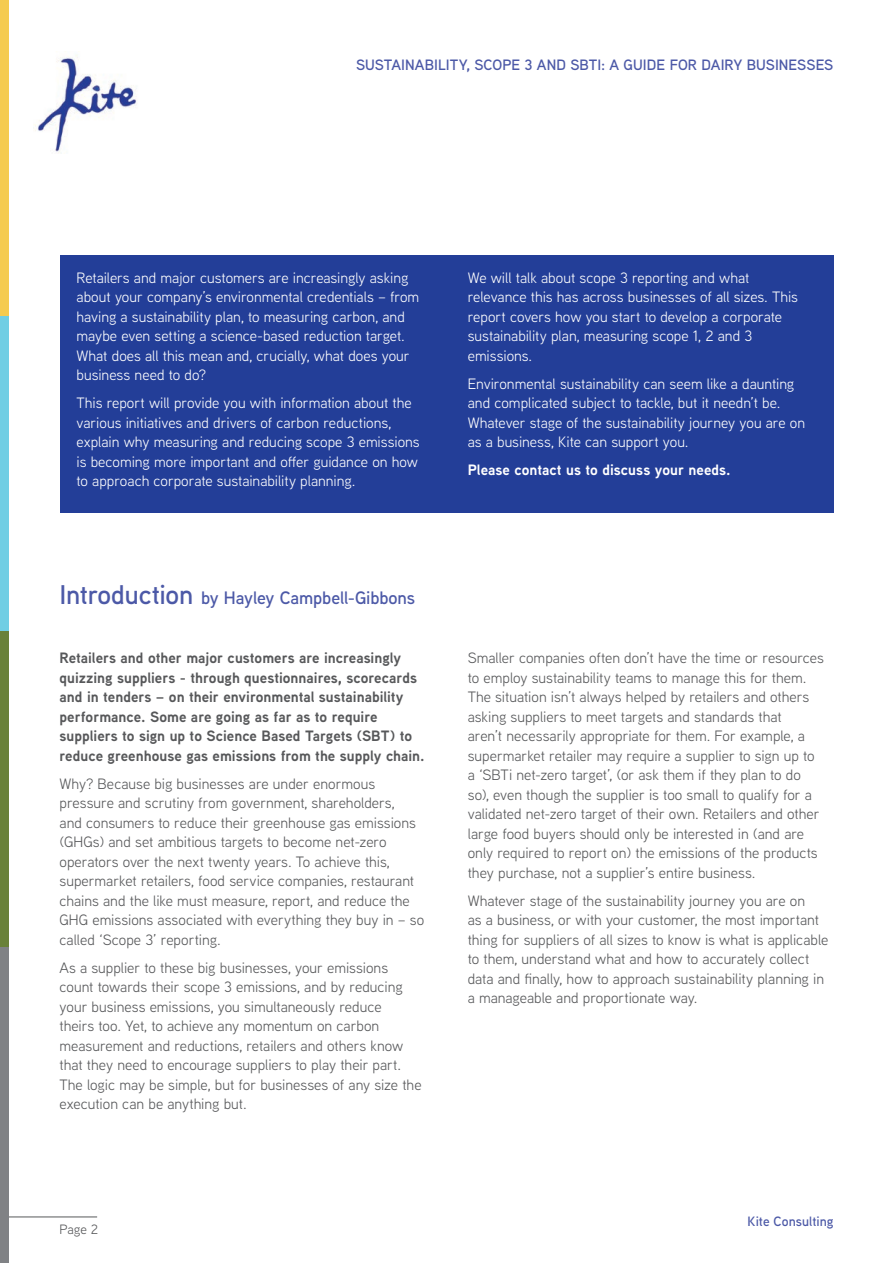
<style>
.page{position:relative;width:893px;height:1263px;background:#fff}
.page>*{position:absolute;margin:0;border:0;box-sizing:border-box;transform-origin:0 0}
.Section_header{font:600 18px "Aaux Next";letter-spacing:-.005em;color:#4c59a7}
.Body{font:15px/19.5px "Aaux Next";color:#57585a}
.Body-2{font:15px/19.5px "Aaux Next";color:#fff}
.Body-3{font:700 15px/19.5px "Aaux Next";color:#57585a}
.t1{font:600 15px "Aaux Next";color:#4c59a7}
.Body-4{font:700 15px "Aaux Next";color:#fff}
.t2{font:600 13.5px "Aaux Next";letter-spacing:.005em;color:#4c59a7}
.t3{font:13.5px "Aaux Next";color:#57585a}
.s1{font-size:27px}
</style>
<div class="page">
<hr style="left:0;top:1217px;width:97px;height:1px;background:#57585a">
<div style="left:60px;top:255px;width:773px;height:258px;background:#233e98"></div>
<div style="left:0;top:0;width:9px;height:316px;background:#f5cb4f"></div>
<div style="left:0;top:316px;width:9px;height:315px;background:#70cee4"></div>
<div style="left:0;top:631px;width:9px;height:316px;background:#698138"></div>
<div style="left:0;top:947px;width:9px;height:316px;background:#808285"></div>
<img style="left:34px;top:51px;width:102px;height:102px">
<p class="t1" style="left:356px;top:54px;width:479px">SUSTAINABILITY, SCOPE 3 AND SBTI: A GUIDE FOR DAIRY BUSINESSES</p>
<p class="Body-2" style="left:77px;top:267px;width:344px">Retailers and major customers are increasingly asking about your company’s environmental credentials – from having a sustainability plan, to measuring carbon, and maybe even setting a science-based reduction target.<br>What does all this mean and, crucially, what does your business need to do?</p>
<p class="Body-2" style="left:77px;top:393px;width:345px">This report will provide you with information about the various initiatives and drivers of carbon reductions, explain why measuring and reducing scope 3 emissions is becoming more important and offer guidance on how to approach corporate sustainability planning.</p>
<p class="Section_header" style="left:60px;top:585px;width:357px"><span class="s1">Introduction</span> by Hayley Campbell-Gibbons</p>
<p class="Body-3" style="left:60px;top:648px;width:367px">Retailers and other major customers are increasingly quizzing suppliers - through questionnaires, scorecards and in tenders – on their environmental sustainability performance. Some are going as far as to require suppliers to sign up to Science Based Targets (SBT) to reduce greenhouse gas emissions from the supply chain.</p>
<p class="Body" style="left:60px;top:773px;width:366px">Why? Because big businesses are under enormous pressure and scrutiny from government, shareholders,<br>and consumers to reduce their greenhouse gas emissions (GHGs) and set ambitious targets to become net-zero operators over the next twenty years. To achieve this, supermarket retailers, food service companies, restaurant chains and the like must measure, report, and reduce the GHG emissions associated with everything they buy in – so called ‘Scope 3’ reporting.</p>
<p class="Body" style="left:60px;top:957px;width:364px">As a supplier to these big businesses, your emissions count towards their scope 3 emissions, and by reducing your business emissions, you simultaneously reduce<br>theirs too. Yet, to achieve any momentum on carbon measurement and reductions, retailers and others know that they need to encourage suppliers to play their part.<br>The logic may be simple, but for businesses of any size the execution can be anything but.</p>
<p class="t3" style="left:60px;top:1220px;width:40px">Page 2</p>
<p class="Body-2" style="left:468px;top:267px;width:332px">We will talk about scope 3 reporting and what relevance this has across businesses of all sizes. This report covers how you start to develop a corporate sustainability plan, measuring scope 1, 2 and 3 emissions.</p>
<p class="Body-2" style="left:468px;top:373px;width:339px">Environmental sustainability can seem like a daunting and complicated subject to tackle, but it needn’t be.<br>Whatever stage of the sustainability journey you are on as a business, Kite can support you.</p>
<p class="Body-4" style="left:468px;top:459px;width:264px">Please contact us to discuss your needs.</p>
<p class="Body" style="left:468px;top:648px;width:358px">Smaller companies often don’t have the time or resources to employ sustainability teams to manage this for them.<br>The situation isn’t always helped by retailers and others asking suppliers to meet targets and standards that<br>aren’t necessarily appropriate for them. For example, a supermarket retailer may require a supplier to sign up to a ‘SBTi net-zero target’, (or ask them if they plan to do so), even though the supplier is too small to qualify for a validated net-zero target of their own. Retailers and other large food buyers should only be interested in (and are only required to report on) the emissions of the products they purchase, not a supplier’s entire business.</p>
<p class="Body" style="left:468px;top:890px;width:362px">Whatever stage of the sustainability journey you are on<br>as a business, or with your customer, the most important thing for suppliers of all sizes to know is what is applicable to them, understand what and how to accurately collect data and finally, how to approach sustainability planning in a manageable and proportionate way.</p>
<p class="t2" style="left:748px;top:1211px;width:87px">Kite Consulting</p>
</div>
